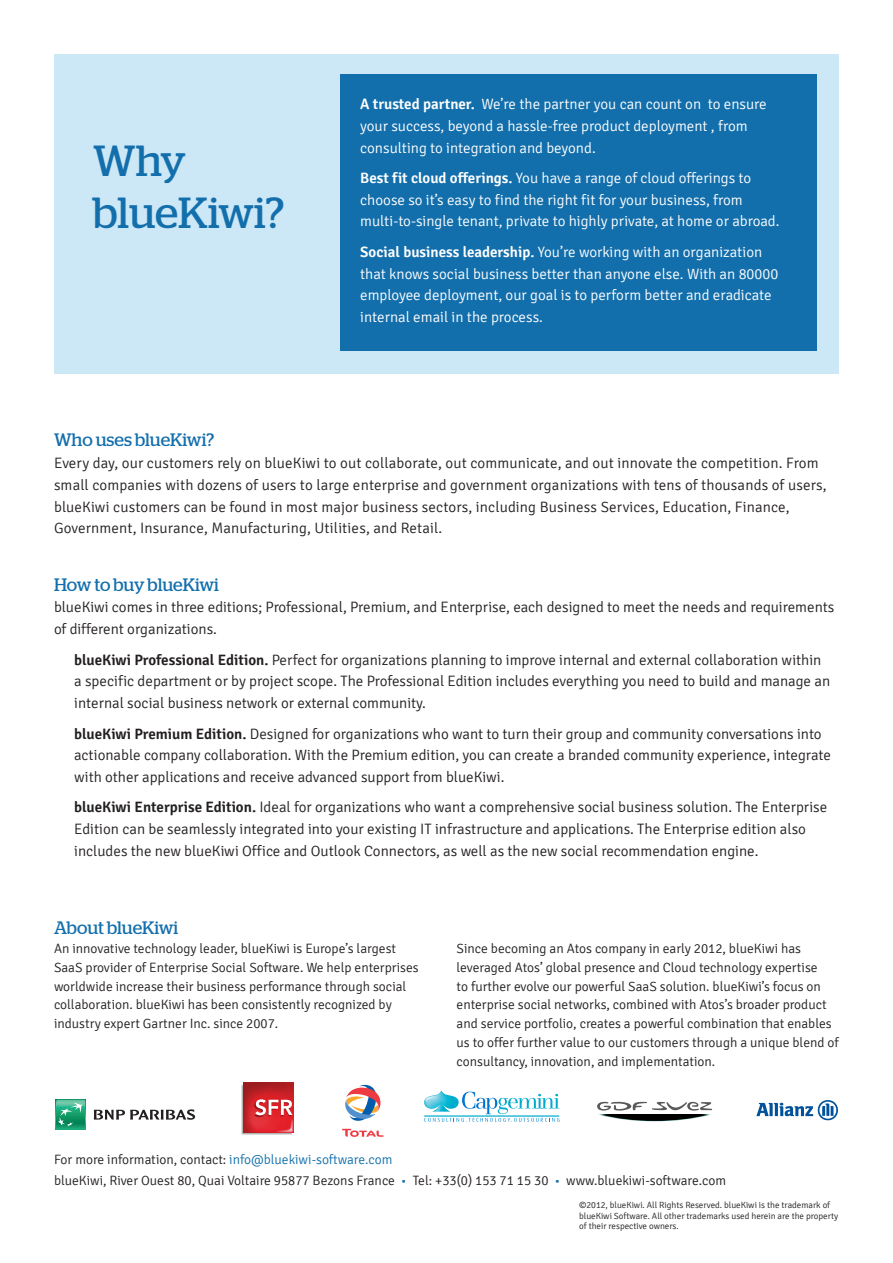
<style>
.page{position:relative;width:893px;height:1263px;background:#fff}
.page>*{position:absolute;margin:0;border:0;box-sizing:border-box;transform-origin:0 0}
.t1{font:43.5px/52.2px "Stag";letter-spacing:-.005em;color:#136fac}
.t2{font:18px "Stag";letter-spacing:-.005em;color:#136fac}
.t3{font:300 15px/21.8px "Signika";color:#231f20}
.t4{font:300 15px/21.8px "Signika";color:#fff}
.t5{font:300 13.5px/18.8px "Signika";color:#231f20}
.t6{font:300 9px/10.8px "Signika";color:#231f20}
.s1{font-weight:600}
.s2{color:#136fac}
</style>
<div class="page">
<svg style="left:756px;top:1100px;width:82px;height:20px"></svg>
<svg style="left:597px;top:1101px;width:115px;height:20px"></svg>
<svg style="left:55px;top:1099px;width:31px;height:31px"></svg>
<svg style="left:56px;top:1100px;width:29px;height:29px"></svg>
<svg style="left:94px;top:1109px;width:101px;height:11px"></svg>
<svg style="left:345px;top:1084px;width:36px;height:37px"></svg>
<svg style="left:342px;top:1129px;width:41px;height:7px"></svg>
<svg style="left:424px;top:1091px;width:135px;height:31px"></svg>
<hr style="left:424px;top:1115px;width:135px;height:2px;background:#00abcd">
<svg style="left:242px;top:1084px;width:30px;height:50px"></svg>
<svg style="left:243px;top:1082px;width:50px;height:50px"></svg>
<img style="left:272px;top:1113px;width:22px;height:22px">
<svg style="left:253px;top:1099px;width:39px;height:18px"></svg>
<div style="left:54px;top:54px;width:785px;height:319px;background:#cce7f5"></div>
<div style="left:340px;top:75px;width:476px;height:276px;background:#136fac"></div>
<h1 class="t1" style="left:93px;top:134px;width:193px">Why blueKiwi?</h1>
<p class="t4" style="left:360px;top:93px;width:408px"><span class="s1">A trusted partner.</span> We’re the partner you can count on to ensure your success, beyond a hassle-free product deployment , from consulting to integration and beyond.</p>
<p class="t4" style="left:360px;top:167px;width:421px"><span class="s1">Best fit cloud offerings.</span> You have a range of cloud offerings to choose so it’s easy to find the right fit for your business, from multi-to-single tenant, private to highly private, at home or abroad.</p>
<p class="t4" style="left:360px;top:241px;width:420px"><span class="s1">Social business leadership.</span> You’re working with an organization that knows social business better than anyone else. With an 80000 employee deployment, our goal is to perform better and eradicate internal email in the process.</p>
<p class="t2" style="left:54px;top:430px;width:162px">Who uses blueKiwi?</p>
<p class="t3" style="left:54px;top:453px;width:774px">Every day, our customers rely on blueKiwi to out collaborate, out communicate, and out innovate the competition. From small companies with dozens of users to large enterprise and government organizations with tens of thousands of users, blueKiwi customers can be found in most major business sectors, including Business Services, Education, Finance, Government, Insurance, Manufacturing, Utilities, and Retail.</p>
<p class="t2" style="left:54px;top:574px;width:167px">How to buy blueKiwi</p>
<p class="t3" style="left:54px;top:597px;width:782px">blueKiwi comes in three editions; Professional, Premium, and Enterprise, each designed to meet the needs and requirements of different organizations.</p>
<p class="t3" style="left:74px;top:649px;width:757px"><span class="s1">blueKiwi Professional Edition.</span> Perfect for organizations planning to improve internal and external collaboration within a specific department or by project scope. The Professional Edition includes everything you need to build and manage an internal social business network or external community.</p>
<p class="t3" style="left:74px;top:723px;width:758px"><span class="s1">blueKiwi Premium Edition.</span> Designed for organizations who want to turn their group and community conversations into actionable company collaboration. With the Premium edition, you can create a branded community experience, integrate with other applications and receive advanced support from blueKiwi.</p>
<p class="t3" style="left:74px;top:797px;width:755px"><span class="s1">blueKiwi Enterprise Edition.</span> Ideal for organizations who want a comprehensive social business solution. The Enterprise<br>Edition can be seamlessly integrated into your existing IT infrastructure and applications. The Enterprise edition also includes the new blueKiwi Office and Outlook Connectors, as well as the new social recommendation engine.</p>
<p class="t2" style="left:54px;top:918px;width:126px">About blueKiwi</p>
<p class="t5" style="left:54px;top:939px;width:366px">An innovative technology leader, blueKiwi is Europe’s largest SaaS provider of Enterprise Social Software. We help enterprises worldwide increase their business performance through social collaboration. blueKiwi has been consistently recognized by industry expert Gartner Inc. since 2007.</p>
<p class="t5" style="left:457px;top:939px;width:384px">Since becoming an Atos company in early 2012, blueKiwi has leveraged Atos’ global presence and Cloud technology expertise<br>to further evolve our powerful SaaS solution. blueKiwi’s focus on enterprise social networks, combined with Atos’s broader product and service portfolio, creates a powerful combination that enables us to offer further value to our customers through a unique blend of consultancy, innovation, and implementation.</p>
<p class="t5" style="left:54px;top:1148px;width:674px;line-height:21.8px">For more information, contact: <span class="s2">info@bluekiwi-software.com<br></span>blueKiwi, River Ouest 80, Quai Voltaire 95877 Bezons France <span class="s2">•</span> Tel: +33(0) 153 71 15 30 <span class="s2">•</span> www.bluekiwi-software.com</p>
<p class="t6" style="left:579px;top:1199px;width:260px">©2012, blueKiwi. All Rights Reserved. blueKiwi is the trademark of blueKiwi Software. All other trademarks used herein are the property of their respective owners.</p>
</div>
